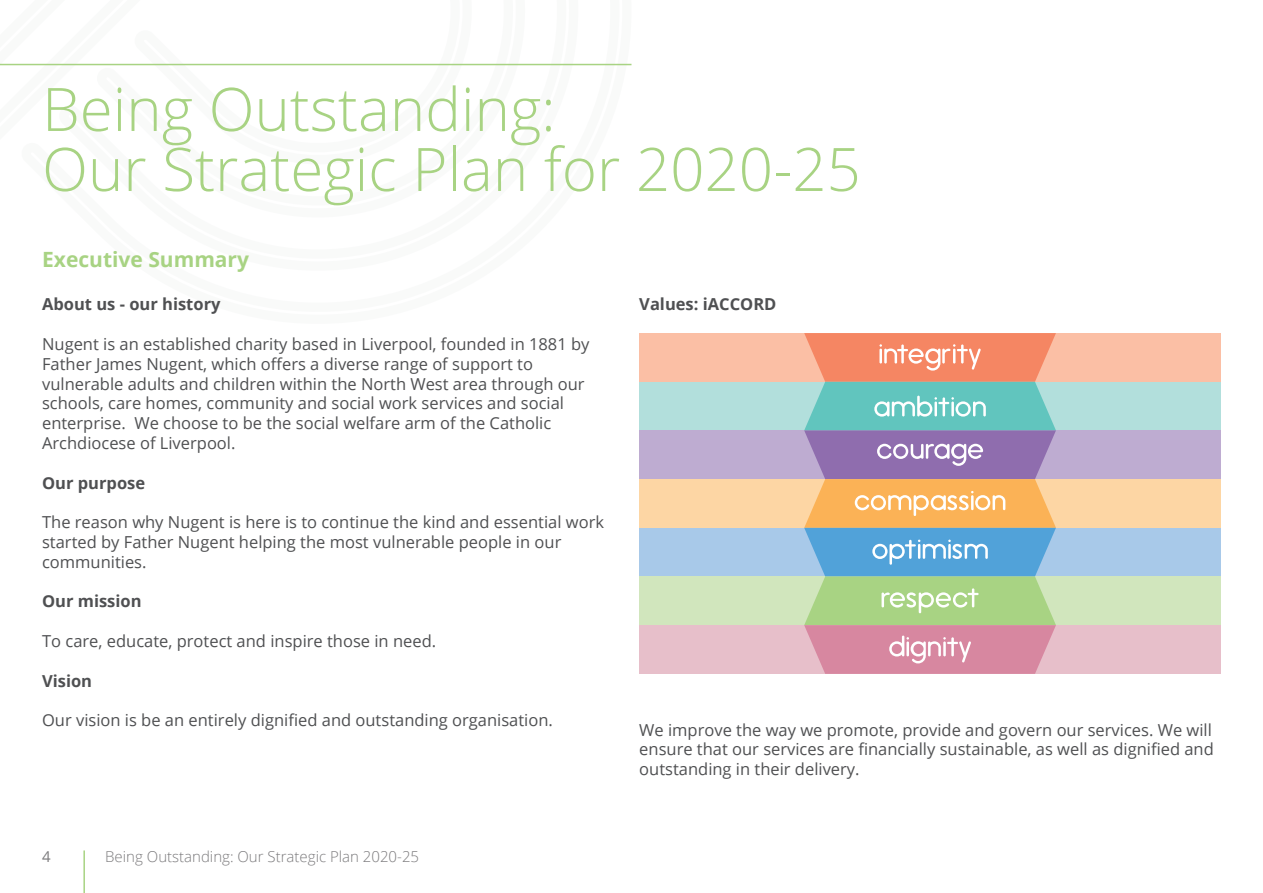
<style>
.page{position:relative;width:1263px;height:893px;background:#fff}
.page>*{position:absolute;margin:0;border:0;box-sizing:border-box;transform-origin:0 0}
.t1{font:300 60px/60px "Open Sans";color:#a8d383}
.t2{font:700 21px "Open Sans";color:#a8d383}
.t3{font:16.5px/19.8px "Open Sans";color:#4f5052}
.t4{font:700 16.5px "Open Sans";color:#4f5052}
.t5{font:300 15px "Open Sans";color:#7c7b7d}
.t6{font:15px "Open Sans";color:#7c7b7d}
</style>
<div class="page">
<svg style="left:0;top:63px;width:583px;height:3px"></svg>
<div style="left:639px;top:333px;width:582px;height:49px;background:#fbbfa5"></div>
<div style="left:639px;top:382px;width:582px;height:48px;background:#b2dfdc"></div>
<div style="left:639px;top:430px;width:582px;height:49px;background:#beacd1"></div>
<div style="left:639px;top:479px;width:582px;height:49px;background:#fdd6a4"></div>
<div style="left:639px;top:528px;width:582px;height:48px;background:#a8c9e9"></div>
<div style="left:639px;top:576px;width:582px;height:49px;background:#d1e6bd"></div>
<div style="left:639px;top:625px;width:582px;height:49px;background:#e7bfca"></div>
<svg style="left:804px;top:333px;width:252px;height:341px;background:#b3a9a1"></svg>
<hr style="left:0;top:64px;width:631px;height:1px;background:#a8d383">
<hr style="left:83px;top:850px;width:2px;height:43px;background:#a8d383">
<p class="t1" style="left:42px;top:78px;width:820px">Being Outstanding:<br>Our Strategic Plan for 2020-25</p>
<p class="t2" style="left:42px;top:244px;width:209px">Executive Summary</p>
<p class="t4" style="left:42px;top:293px;width:180px">About us - our history</p>
<p class="t3" style="left:42px;top:334px;width:549px">Nugent is an established charity based in Liverpool, founded in 1881 by Father James Nugent, which offers a diverse range of support to vulnerable adults and children within the North West area through our schools, care homes, community and social work services and social enterprise. We choose to be the social welfare arm of the Catholic Archdiocese of Liverpool.</p>
<p class="t4" style="left:42px;top:471px;width:105px">Our purpose</p>
<p class="t3" style="left:42px;top:512px;width:563px">The reason why Nugent is here is to continue the kind and essential work started by Father Nugent helping the most vulnerable people in our communities.</p>
<p class="t4" style="left:42px;top:590px;width:101px">Our mission</p>
<p class="t3" style="left:42px;top:631px;width:396px">To care, educate, protect and inspire those in need.</p>
<p class="t4" style="left:42px;top:669px;width:52px">Vision</p>
<p class="t3" style="left:42px;top:710px;width:512px">Our vision is be an entirely dignified and outstanding organisation.</p>
<p class="t6" style="left:42px;top:846px;width:10px">4</p>
<p class="t5" style="left:105px;top:846px;width:315px">Being Outstanding: Our Strategic Plan 2020-25</p>
<p class="t4" style="left:639px;top:293px;width:139px">Values: iACCORD</p>
<p class="t3" style="left:639px;top:719px;width:576px;text-align:justify">We improve the way we promote, provide and govern our services. We will ensure that our services are financially sustainable, as well as dignified and outstanding in their delivery.</p>
</div>
